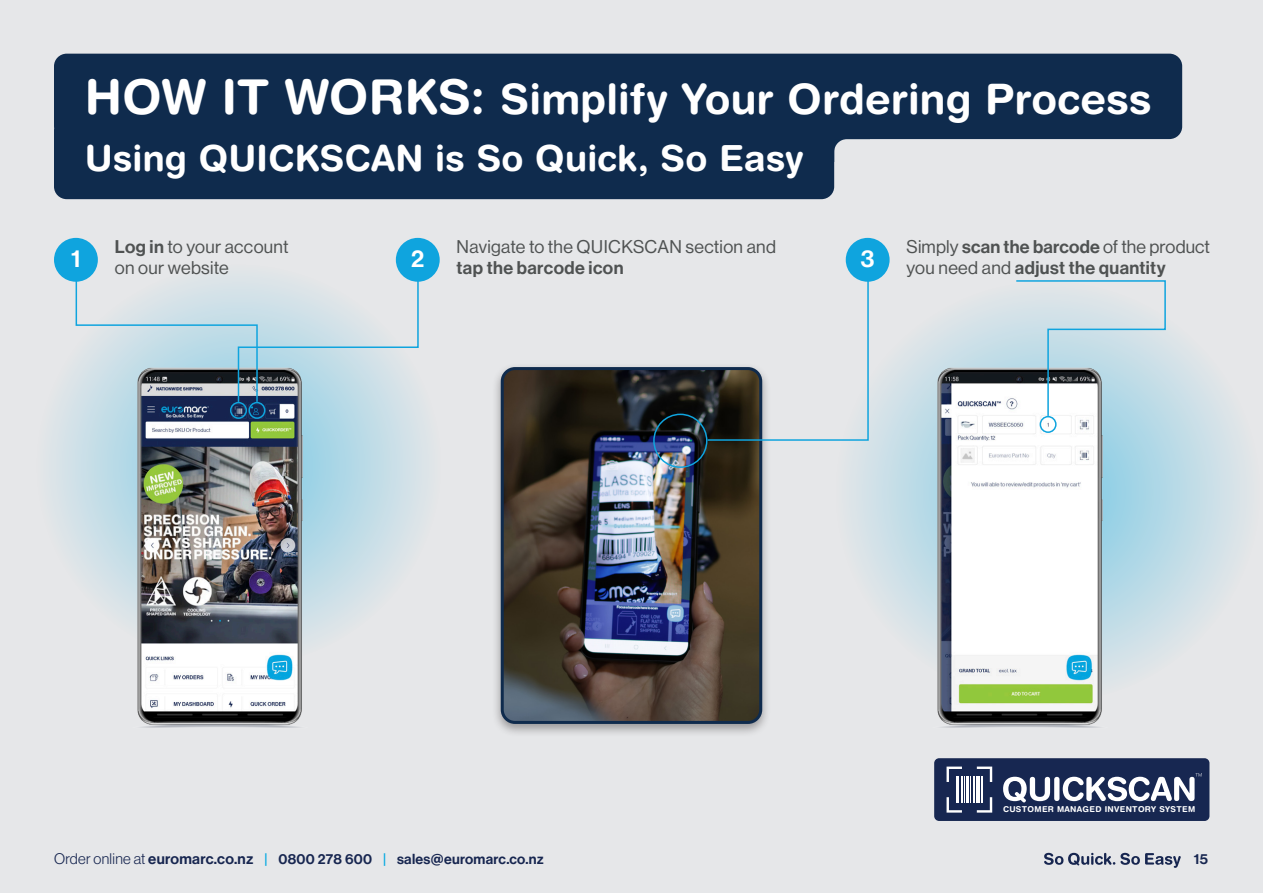
<style>
.page{position:relative;width:1263px;height:893px;background:#e6e7e9}
.page>*{position:absolute;margin:0;border:0;box-sizing:border-box;transform-origin:0 0}
.FREE{font:700 42px "Helvetica Rounded LT Std";letter-spacing:.005em;color:#fff}
.FREE-2{font:700 36px "Helvetica Rounded LT Std";letter-spacing:.005em;color:#fff}
.FREE-3{font:24px "Neue Haas Display Mediu";color:#fff}
.Body__Bullets{font:18px/21.6px "Neue Haas Display";letter-spacing:.02em;color:#4f5252}
.Body__Bullets-2{font:18px/21.6px "Neue Haas Display Mediu";letter-spacing:.025em;color:#4f5252}
.t1{font:14.25px "Neue Haas Display Mediu";letter-spacing:.02em;color:#172650}
.t2{font:700 8.1px "Helvetica Rounded";letter-spacing:.04em;color:#fff}
.s1{font-size:48px}
.s2{font-family:"Neue Haas Display Mediu"}
.s3{font-family:"Neue Haas Display"}
.s4{font-family:"Neue Haas Display";font-weight:300;font-size:15px}
.s5{font-size:15px}
.s6{color:#00a8e1}
</style>
<div class="page">
<svg style="left:834px;top:281px;width:427px;height:422px"></svg>
<svg style="left:35px;top:264px;width:407px;height:403px"></svg>
<div style="left:492px;top:362px;width:279px;height:375px;background:#231f20;opacity:.4"></div>
<img style="left:502px;top:369px;width:259px;height:353px">
<div style="left:501px;top:367px;width:261px;height:357px;border:3px solid #0f2b4d;border-radius:13px"></div>
<img style="left:115px;top:403px;width:202px;height:325px">
<img style="left:915px;top:356px;width:202px;height:372px">
<div style="left:248px;top:402px;width:17px;height:17px;border:2px solid #0fa4de;border-radius:50%"></div>
<div style="left:653px;top:414px;width:54px;height:54px;border:2px solid #0fa4de;border-radius:50%"></div>
<div style="left:1039px;top:416px;width:17px;height:17px;border:2px solid #0fa4de;border-radius:50%"></div>
<div style="left:230px;top:402px;width:17px;height:17px;border:2px solid #0fa4de;border-radius:50%"></div>
<svg style="left:706px;top:279px;width:163px;height:162px"></svg>
<svg style="left:1015px;top:280px;width:151px;height:137px"></svg>
<svg style="left:54px;top:54px;width:1128px;height:145px;background:#2a4260"></svg>
<div style="left:54px;top:238px;width:44px;height:44px;background:#0fa4de;border-radius:50%"></div>
<div style="left:396px;top:238px;width:44px;height:44px;background:#0fa4de;border-radius:50%"></div>
<div style="left:846px;top:238px;width:43px;height:44px;background:#0fa4de;border-radius:50%"></div>
<svg style="left:75px;top:279px;width:344px;height:124px"></svg>
<div style="left:934px;top:758px;width:275px;height:63px;background:#172751;border-radius:5px"></div>
<svg style="left:946px;top:767px;width:46px;height:46px"></svg>
<svg style="left:1003px;top:777px;width:47px;height:25px"></svg>
<div style="left:1054px;top:777px;width:5px;height:24px;background:#fff;border-radius:3px"></div>
<svg style="left:1063px;top:773px;width:138px;height:28px"></svg>
<svg style="left:1044px;top:853px;width:137px;height:15px"></svg>
<p class="FREE" style="left:85px;top:73px;width:1068px"><span class="s1">HOW IT WORKS:</span> Simplify Your Ordering Process</p>
<p class="FREE-2" style="left:85px;top:136px;width:720px">Using QUICKSCAN is So Quick, So Easy</p>
<p class="FREE-3" style="left:71px;top:245px;width:11px">1</p>
<p class="Body__Bullets" style="left:115px;top:236px;width:175px"><span class="s2">Log in</span> to your account</p>
<p class="Body__Bullets" style="left:115px;top:257px;width:115px">on our website</p>
<p class="FREE-3" style="left:411px;top:245px;width:15px">2</p>
<p class="Body__Bullets" style="left:457px;top:236px;width:321px">Navigate to the QUICKSCAN section and <span class="s2">tap the barcode icon</span></p>
<p class="FREE-3" style="left:861px;top:245px;width:15px">3</p>
<p class="Body__Bullets-2" style="left:906px;top:236px;width:305px"><span class="s3">Simply</span> scan the barcode <span class="s3">of the product you need and</span> adjust the quantity</p>
<p class="t2" style="left:1003px;top:805px;width:194px">CUSTOMER MANAGED INVENTORY SYSTEM</p>
<p class="t1" style="left:54px;top:851px;width:491px"><span class="s4">Order online at</span> <span class="s5">euromarc.co.nz</span> <span class="s6">|</span> 0800 278 600 <span class="s6">|</span> sales@euromarc.co.nz</p>
<p class="t1" style="left:1194px;top:851px;width:16px">15</p>
</div>
